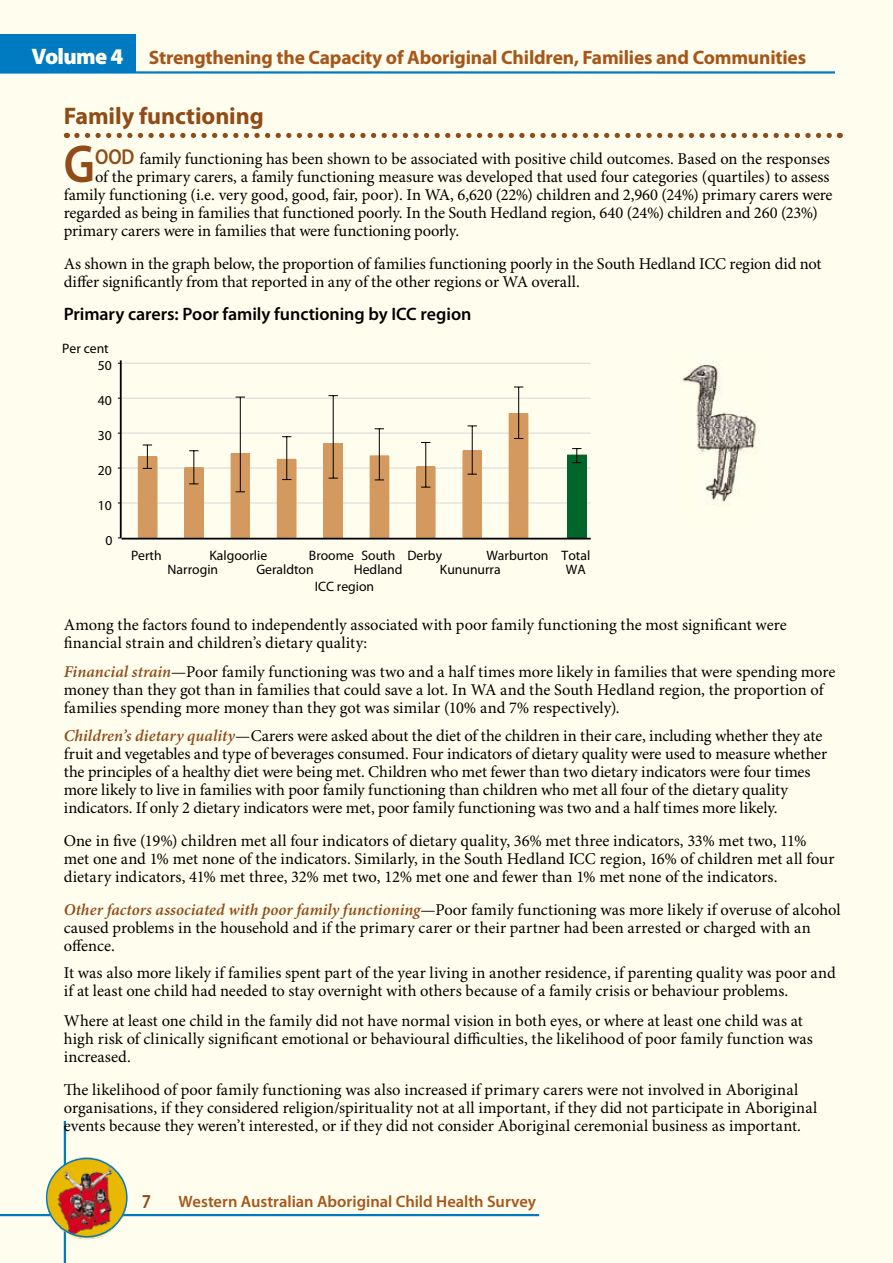
<style>
.page{position:relative;width:893px;height:1263px;background:#fff}
.page>*{position:absolute;margin:0;border:0;box-sizing:border-box;transform-origin:0 0}
.t1{font:600 53.7px "Myriad Pro";color:#8f4c18;scale:.88 1}
.t2{font:700 24px "Myriad Pro";letter-spacing:-.005em;color:#8f4c18}
.t3{font:700 19.5px "Myriad Pro";letter-spacing:-.01em;color:#a5571b}
.t4{font:600 18px "Myriad Pro";letter-spacing:-.005em;color:#000}
.t5{font:16.5px/18px "Minion Pro";color:#000}
.t6{font:600 16.5px "Myriad Pro";color:#a5571b}
.t7{font:13.65px/14.1px "Myriad Pro";color:#000}
.s1{font-weight:900;font-size:22.5px;color:#fffded}
.s2{font-family:"Myriad Pro";font-weight:600;font-size:21.6px;color:#8f4c18}
.s3{font-weight:600;font-style:italic;color:#8f4c18}
</style>
<div class="page">
<div style="left:0;top:0;width:892px;height:1263px;background:#fffded"></div>
<div style="left:0;top:34px;width:136px;height:38px;background:#007bc2"></div>
<hr style="left:0;top:71px;width:136px;height:3px;background:#007bc2">
<hr style="left:136px;top:71px;width:699px;height:3px;background:#007bc2">
<hr style="left:0;top:1214px;width:539px;height:2px;background:#007bc2">
<hr style="left:64px;top:1121px;width:2px;height:142px;background:#007bc2">
<img style="left:43px;top:1150px;width:86px;height:95px">
<div style="left:46px;top:1158px;width:82px;height:79px;border:2px solid #007bc2;border-radius:50%"></div>
<svg style="left:892px;top:0;width:1px;height:1263px"></svg>
<svg style="left:77px;top:133px;width:763px;height:5px"></svg>
<div style="left:57px;top:333px;width:553px;height:276px;background:#fffded"></div>
<hr style="left:121px;top:363px;width:470px;height:1px;background:#d9dadb">
<hr style="left:121px;top:398px;width:470px;height:1px;background:#d9dadb">
<hr style="left:121px;top:433px;width:470px;height:1px;background:#d9dadb">
<hr style="left:121px;top:467px;width:470px;height:2px;background:#d9dadb">
<hr style="left:121px;top:502px;width:470px;height:1px;background:#d9dadb">
<div style="left:567px;top:455px;width:20px;height:83px;border:2px solid #00662c"></div>
<hr style="left:120px;top:360px;width:2px;height:178px;background:#000">
<hr style="left:121px;top:538px;width:470px;height:1px;background:#000">
<svg style="left:567px;top:448px;width:19px;height:90px"></svg>
<hr style="left:518px;top:387px;width:1px;height:51px;background:#000">
<div style="left:509px;top:413px;width:19px;height:125px;background:#d4995f"></div>
<hr style="left:472px;top:426px;width:1px;height:48px;background:#000">
<div style="left:463px;top:450px;width:19px;height:88px;background:#d4995f"></div>
<hr style="left:425px;top:442px;width:1px;height:45px;background:#000">
<svg style="left:416px;top:467px;width:19px;height:71px"></svg>
<hr style="left:379px;top:429px;width:1px;height:51px;background:#000">
<div style="left:370px;top:456px;width:19px;height:82px;background:#d4995f"></div>
<hr style="left:333px;top:396px;width:1px;height:82px;background:#000">
<div style="left:323px;top:443px;width:20px;height:95px;background:#d4995f"></div>
<hr style="left:286px;top:437px;width:1px;height:43px;background:#000">
<div style="left:277px;top:459px;width:19px;height:79px;background:#d4995f"></div>
<hr style="left:240px;top:397px;width:1px;height:95px;background:#000">
<svg style="left:231px;top:453px;width:19px;height:85px"></svg>
<hr style="left:194px;top:451px;width:1px;height:33px;background:#000">
<svg style="left:184px;top:468px;width:20px;height:70px"></svg>
<svg style="left:138px;top:445px;width:19px;height:93px"></svg>
<img style="left:680px;top:350px;width:81px;height:167px">
<svg style="left:143px;top:1195px;width:7px;height:13px"></svg>
<p class="t3" style="left:32px;top:46px;width:776px"><span class="s1">Volume 4</span> Strengthening the Capacity of Aboriginal Children, Families and Communities</p>
<h2 class="t2" style="left:64px;top:103px;width:202px">Family functioning</h2>
<h1 class="t1" style="left:64px;top:134px;width:37px">G</h1>
<p class="t5" style="left:95px;top:150px;width:736px"><span class="s2">OOD</span> family functioning has been shown to be associated with positive child outcomes. Based on the responses</p>
<p class="t5" style="left:95px;top:168px;width:736px">of the primary carers, a family functioning measure was developed that used four categories (quartiles) to assess</p>
<p class="t5" style="left:64px;top:186px;width:770px">family functioning (i.e. very good, good, fair, poor). In WA, 6,620 (22%) children and 2,960 (24%) primary carers were</p>
<p class="t5" style="left:64px;top:204px;width:756px">regarded as being in families that functioned poorly. In the South Hedland region, 640 (24%) children and 260 (23%)</p>
<p class="t5" style="left:64px;top:222px;width:397px">primary carers were in families that were functioning poorly.</p>
<p class="t5" style="left:64px;top:255px;width:759px">As shown in the graph below, the proportion of families functioning poorly in the South Hedland ICC region did not differ significantly from that reported in any of the other regions or WA overall.</p>
<p class="t4" style="left:64px;top:304px;width:409px">Primary carers: Poor family functioning by ICC region</p>
<p class="t7" style="left:62px;top:342px;width:48px">Per cent</p>
<p class="t7" style="left:98px;top:359px;width:16px">50</p>
<p class="t7" style="left:98px;top:394px;width:16px">40</p>
<p class="t7" style="left:98px;top:429px;width:16px">30</p>
<p class="t7" style="left:98px;top:464px;width:16px">20</p>
<p class="t7" style="left:98px;top:499px;width:16px">10</p>
<p class="t7" style="left:106px;top:534px;width:9px">0</p>
<p class="t7" style="left:131px;top:548px;width:32px">Perth</p>
<p class="t7" style="left:256px;top:548px;width:59px;text-indent:-47px">Kalgoorlie<br>Geraldton</p>
<p class="t7" style="left:354px;top:548px;width:50px;text-indent:-45px">Broome South<br>Hedland</p>
<p class="t7" style="left:440px;top:548px;width:62px;text-indent:-32px">Derby<br>Kununurra</p>
<p class="t7" style="left:566px;top:548px;width:26px;text-indent:-79px">Warburton Total<br>WA</p>
<p class="t7" style="left:168px;top:562px;width:52px">Narrogin</p>
<p class="t7" style="left:315px;top:580px;width:61px">ICC region</p>
<p class="t5" style="left:64px;top:616px;width:724px">Among the factors found to independently associated with poor family functioning the most significant were financial strain and children’s dietary quality:</p>
<p class="t5" style="left:64px;top:663px;width:773px"><span class="s3">Financial strain</span>—Poor family functioning was two and a half times more likely in families that were spending more money than they got than in families that could save a lot. In WA and the South Hedland region, the proportion of families spending more money than they got was similar (10% and 7% respectively).</p>
<p class="t5" style="left:64px;top:728px;width:765px"><span class="s3">Children’s dietary quality</span>—Carers were asked about the diet of the children in their care, including whether they ate fruit and vegetables and type of beverages consumed. Four indicators of dietary quality were used to measure whether the principles of a healthy diet were being met. Children who met fewer than two dietary indicators were four times more likely to live in families with poor family functioning than children who met all four of the dietary quality indicators. If only 2 dietary indicators were met, poor family functioning was two and a half times more likely.</p>
<p class="t5" style="left:64px;top:833px;width:772px">One in five (19%) children met all four indicators of dietary quality, 36% met three indicators, 33% met two, 11% met one and 1% met none of the indicators. Similarly, in the South Hedland ICC region, 16% of children met all four dietary indicators, 41% met three, 32% met two, 12% met one and fewer than 1% met none of the indicators.</p>
<p class="t5" style="left:64px;top:901px;width:778px"><span class="s3">Other factors associated with poor family functioning</span>—Poor family functioning was more likely if overuse of alcohol caused problems in the household and if the primary carer or their partner had been arrested or charged with an offence.</p>
<p class="t5" style="left:64px;top:964px;width:774px">It was also more likely if families spent part of the year living in another residence, if parenting quality was poor and if at least one child had needed to stay overnight with others because of a family crisis or behaviour problems.</p>
<p class="t5" style="left:64px;top:1013px;width:751px">Where at least one child in the family did not have normal vision in both eyes, or where at least one child was at high risk of clinically significant emotional or behavioural difficulties, the likelihood of poor family function was increased.</p>
<p class="t5" style="left:64px;top:1082px;width:755px">The likelihood of poor family functioning was also increased if primary carers were not involved in Aboriginal organisations, if they considered religion/spirituality not at all important, if they did not participate in Aboriginal events because they weren’t interested, or if they did not consider Aboriginal ceremonial business as important.</p>
<p class="t6" style="left:179px;top:1192px;width:359px">Western Australian Aboriginal Child Health Survey</p>
</div>
